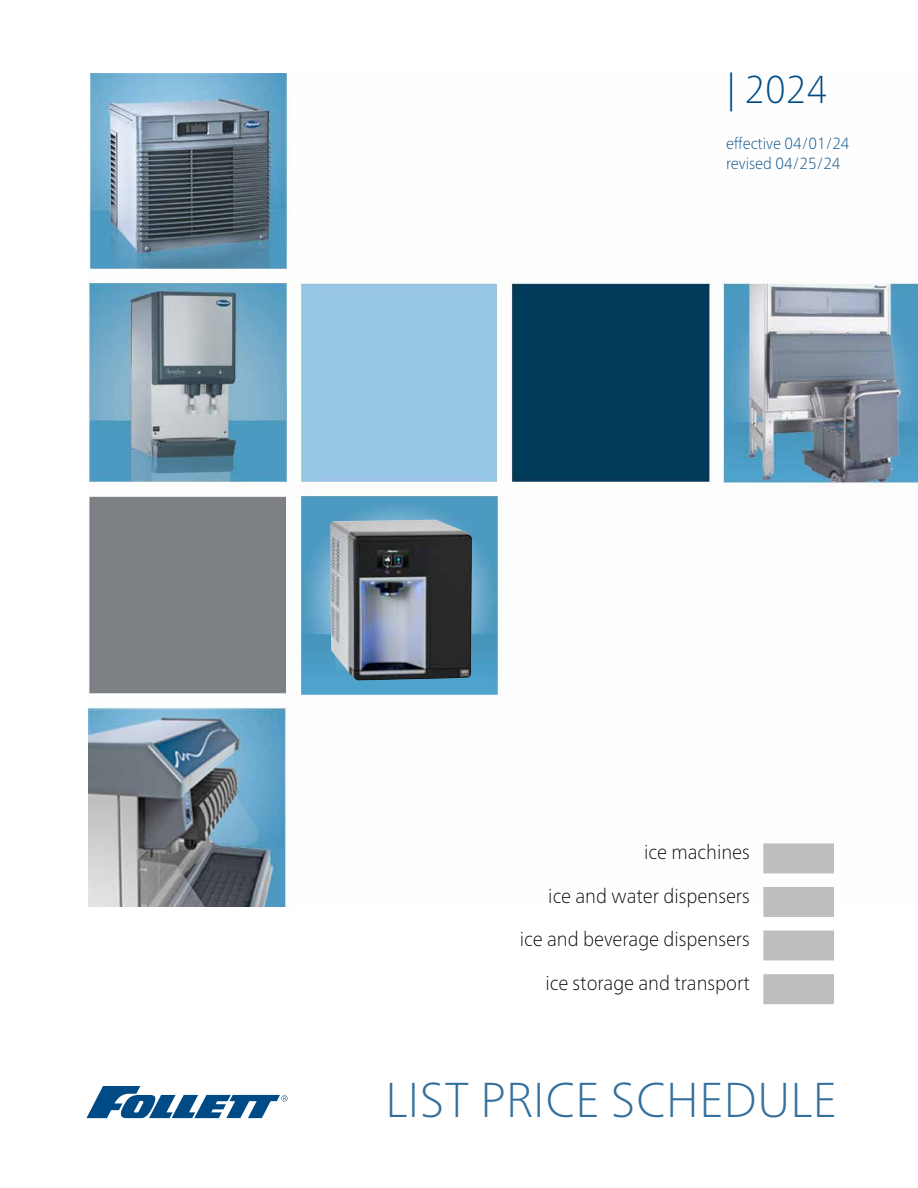
<style>
.page{position:relative;width:918px;height:1188px;background:#fff}
.page>*{position:absolute;margin:0;border:0;box-sizing:border-box;transform-origin:0 0}
.t1{font:100 48.9px "Frutiger Neue LT Pro";color:#336f9d}
.t2{font:100 38.85px "Frutiger Neue LT Pro";color:#004b85;scale:.94 1}
.t3{font:100 20.1px/43.7px "Frutiger Neue LT Pro";color:#000;text-align:right;scale:.94 1}
.t4{font:100 16.2px/20.1px "Frutiger Neue LT Pro";color:#004b85;scale:.94 1}
</style>
<div class="page">
<img style="left:88px;top:73px;width:830px;height:834px">
<svg style="left:87px;top:1086px;width:201px;height:32px"></svg>
<img style="left:330px;top:520px;width:142px;height:160px">
<svg style="left:763px;top:843px;width:71px;height:161px"></svg>
<h2 class="t2" style="left:726px;top:66px;width:110px">| 2024</h2>
<p class="t4" style="left:726px;top:133px;width:133px">effective 04/01/24 revised 04/25/24</p>
<p class="t3" style="left:520px;top:830px;width:246px">ice machines<br>ice and water dispensers<br>ice and beverage dispensers ice storage and transport</p>
<h1 class="t1" style="left:385px;top:1071px;width:453px">LIST PRICE SCHEDULE</h1>
</div>
